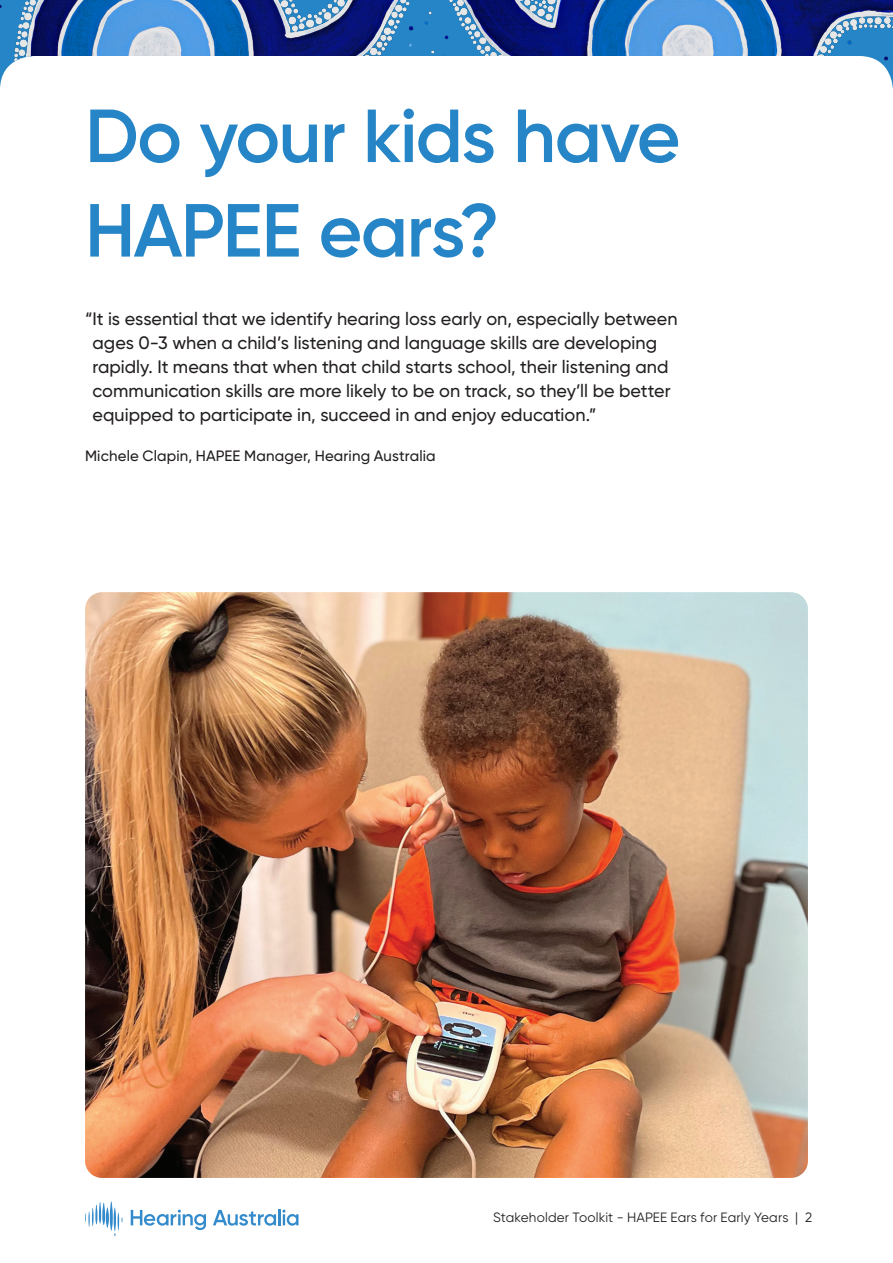
<style>
.page{position:relative;width:893px;height:1263px;background:#fff}
.page>*{position:absolute;margin:0;border:0;box-sizing:border-box;transform-origin:0 0}
.H-1{font:600 75px/94.5px "Gilroy";letter-spacing:-.02em;color:#2585c6}
.H-3{font:500 18px/24px "Gilroy";color:#231f20}
.H-3-2{font:500 15px "Gilroy";letter-spacing:.01em;color:#231f20}
.t1{font:13.5px "Gilroy";letter-spacing:.005em;color:#231f20}
</style>
<div class="page">
<img style="left:0;top:0;width:893px;height:89px">
<svg style="left:85px;top:1201px;width:38px;height:35px"></svg>
<svg style="left:213px;top:1210px;width:63px;height:16px"></svg>
<hr style="left:278px;top:1209px;width:3px;height:16px;background:#348bcb">
<svg style="left:282px;top:1209px;width:16px;height:17px"></svg>
<svg style="left:131px;top:1209px;width:75px;height:21px"></svg>
<img style="left:85px;top:592px;width:723px;height:586px">
<p class="H-1" style="left:85px;top:88px;width:597px">Do your kids have<br>HAPEE ears?</p>
<p class="H-3" style="left:92px;top:306px;width:587px;text-indent:-7px">“It is essential that we identify hearing loss early on, especially between ages 0-3 when a child’s listening and language skills are developing rapidly. It means that when that child starts school, their listening and communication skills are more likely to be on track, so they’ll be better equipped to participate in, succeed in and enjoy education.”</p>
<p class="H-3-2" style="left:85px;top:447px;width:352px">Michele Clapin, HAPEE Manager, Hearing Australia</p>
<p class="t1" style="left:493px;top:1209px;width:320px">Stakeholder Toolkit - HAPEE Ears for Early Years | 2</p>
</div>
